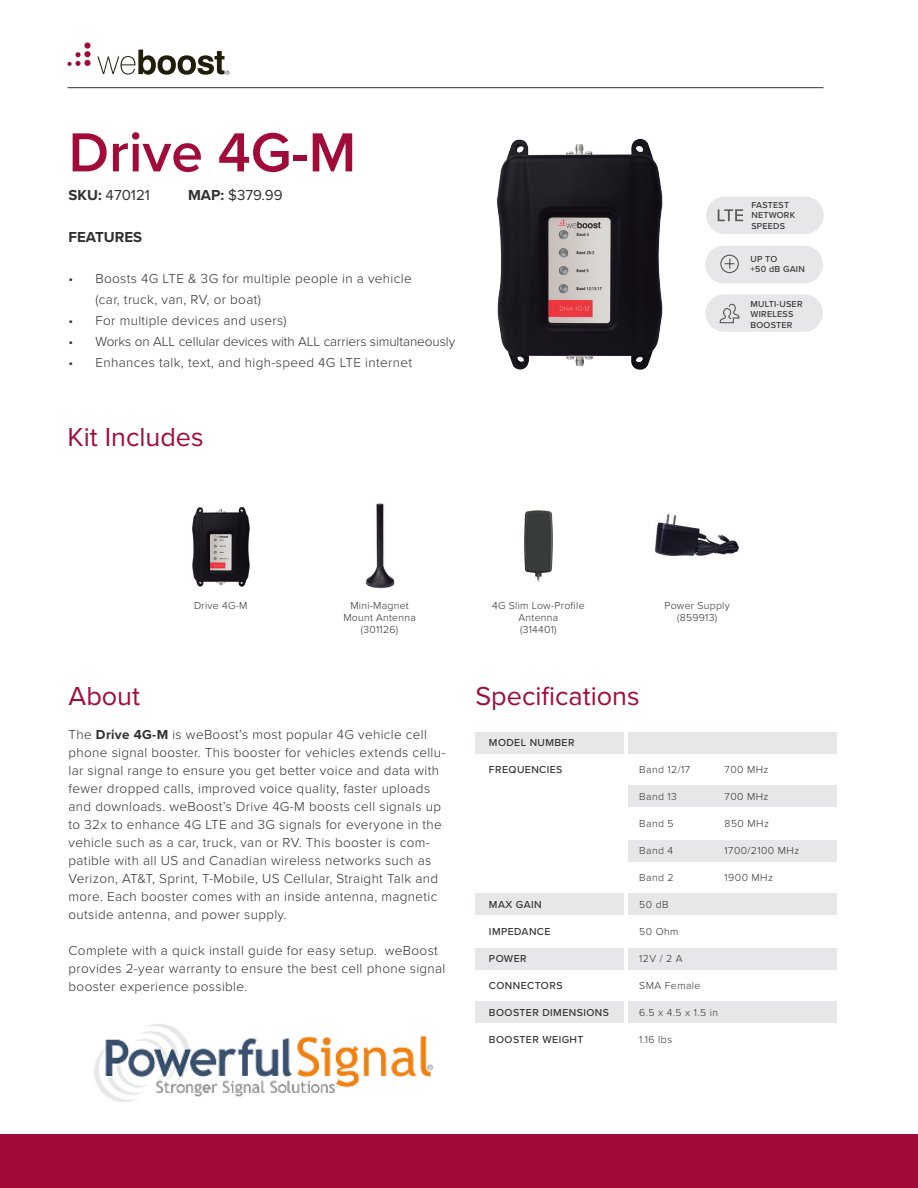
<style>
.page{position:relative;width:918px;height:1188px;background:#fff}
.page>*{position:absolute;margin:0;border:0;box-sizing:border-box;transform-origin:0 0}
.t1{font:600 57px "Proxima Nova";color:#a20a3a}
.t2{font:27px "Proxima Nova";color:#a20a3a}
.t3{font:15px "Proxima Nova";color:#312f30}
.t4{font:700 15px "Proxima Nova";color:#312f30}
.t5{font:300 13.5px/18px "Proxima Nova";letter-spacing:.025em;color:#312f30}
.t6{font:300 13.5px "Proxima Nova";letter-spacing:-.005em;color:#312f30}
.t7{font:300 10.5px/12px "Proxima Nova";letter-spacing:.025em;color:#312f30;text-align:center}
.t8{font:500 10.5px "Proxima Nova";letter-spacing:.04em;color:#312f30}
.t9{font:500 9px "Proxima Nova";letter-spacing:.025em;color:#312f30}
.s1{font-weight:700}
</style>
<div class="page">
<hr style="left:68px;top:87px;width:756px;height:1px;background:#312f30">
<div style="left:0;top:1134px;width:918px;height:54px;background:#a20a3a"></div>
<svg style="left:97px;top:50px;width:133px;height:25px"></svg>
<svg style="left:68px;top:52px;width:13px;height:14px"></svg>
<div style="left:84px;top:51px;width:7px;height:6px;background:#a20a3a;border-radius:50%"></div>
<svg style="left:84px;top:42px;width:7px;height:7px"></svg>
<div style="left:84px;top:60px;width:7px;height:6px;background:#a20a3a;border-radius:50%"></div>
<div style="left:475px;top:732px;width:149px;height:22px;background:#e6e7e9"></div>
<div style="left:475px;top:893px;width:149px;height:22px;background:#e6e7e9"></div>
<div style="left:475px;top:948px;width:149px;height:22px;background:#e6e7e9"></div>
<div style="left:475px;top:1001px;width:149px;height:22px;background:#e6e7e9"></div>
<div style="left:628px;top:732px;width:209px;height:22px;background:#e6e7e9"></div>
<div style="left:628px;top:893px;width:209px;height:22px;background:#e6e7e9"></div>
<div style="left:628px;top:948px;width:209px;height:22px;background:#e6e7e9"></div>
<div style="left:628px;top:1001px;width:209px;height:22px;background:#e6e7e9"></div>
<div style="left:628px;top:785px;width:209px;height:22px;background:#e6e7e9"></div>
<div style="left:628px;top:840px;width:209px;height:22px;background:#e6e7e9"></div>
<img style="left:497px;top:138px;width:166px;height:232px">
<img style="left:192px;top:507px;width:58px;height:80px">
<img style="left:365px;top:503px;width:30px;height:86px">
<img style="left:656px;top:515px;width:83px;height:40px">
<div style="left:706px;top:197px;width:118px;height:37px;background:#e6e7e9;border-radius:19px"></div>
<svg style="left:718px;top:209px;width:25px;height:12px"></svg>
<div style="left:705px;top:294px;width:118px;height:38px;background:#e6e7e9;border-radius:19px"></div>
<svg style="left:719px;top:303px;width:21px;height:21px"></svg>
<div style="left:705px;top:246px;width:118px;height:37px;background:#e6e7e9;border-radius:19px"></div>
<svg style="left:720px;top:254px;width:19px;height:20px"></svg>
<img style="left:524px;top:510px;width:28px;height:72px">
<img style="left:94px;top:1024px;width:339px;height:78px">
<p class="t1" style="left:69px;top:118px;width:289px">Drive 4G-M</p>
<p class="t3" style="left:69px;top:186px;width:83px"><span class="s1">SKU:</span> 470121</p>
<p class="t3" style="left:188px;top:186px;width:96px"><span class="s1">MAP:</span> $379.99</p>
<p class="t4" style="left:69px;top:228px;width:75px">FEATURES</p>
<p class="t5" style="left:96px;top:268px;width:318px;line-height:21px;text-indent:-27px">• Boosts 4G LTE &amp; 3G for multiple people in a vehicle (car, truck, van, RV, or boat)</p>
<p class="t5" style="left:69px;top:312px;width:220px">• For multiple devices and users)</p>
<p class="t6" style="left:69px;top:334px;width:388px">• Works on ALL cellular devices with ALL carriers simultaneously</p>
<p class="t5" style="left:69px;top:354px;width:345px">• Enhances talk, text, and high-speed 4G LTE internet</p>
<p class="t2" style="left:68px;top:421px;width:138px">Kit Includes</p>
<p class="t9" style="left:751px;top:199px;width:39px">FASTEST</p>
<p class="t9" style="left:751px;top:210px;width:45px">NETWORK</p>
<p class="t9" style="left:751px;top:220px;width:35px">SPEEDS</p>
<p class="t9" style="left:751px;top:253px;width:28px">UP TO</p>
<p class="t9" style="left:751px;top:264px;width:56px">+50 dB GAIN</p>
<p class="t9" style="left:751px;top:298px;width:54px">MULTI-USER</p>
<p class="t9" style="left:751px;top:309px;width:44px">WIRELESS</p>
<p class="t9" style="left:751px;top:319px;width:43px">BOOSTER</p>
<p class="t2" style="left:69px;top:680px;width:73px">About</p>
<p class="t7" style="left:194px;top:600px;width:55px">Drive 4G-M</p>
<p class="t7" style="left:350px;top:600px;width:60px">Mini-Magnet</p>
<p class="t7" style="left:343px;top:612px;width:74px">Mount Antenna (301126)</p>
<p class="t5" style="left:69px;top:726px;width:378px">The <span class="s1">Drive 4G-M</span> is weBoost’s most popular 4G vehicle cell phone signal booster. This booster for vehicles extends cellu&shy;lar signal range to ensure you get better voice and data with fewer dropped calls, improved voice quality, faster uploads and downloads. weBoost’s Drive 4G-M boosts cell signals up to 32x to enhance 4G LTE and 3G signals for everyone in the vehicle such as a car, truck, van or RV. This booster is com&shy;patible with all US and Canadian wireless networks such as Verizon, AT&amp;T, Sprint, T-Mobile, US Cellular, Straight Talk and more. Each booster comes with an inside antenna, magnetic outside antenna, and power supply.</p>
<p class="t5" style="left:69px;top:942px;width:378px">Complete with a quick install guide for easy setup. weBoost provides 2-year warranty to ensure the best cell phone signal booster experience possible.</p>
<p class="t7" style="left:492px;top:600px;width:94px">4G Slim Low-Profile<br>Antenna</p>
<p class="t7" style="left:520px;top:624px;width:38px">(314401)</p>
<p class="t2" style="left:475px;top:680px;width:166px">Specifications</p>
<p class="t7" style="left:665px;top:600px;width:67px">Power Supply</p>
<p class="t7" style="left:677px;top:612px;width:41px">(859913)</p>
<p class="t8" style="left:489px;top:737px;width:87px">MODEL NUMBER</p>
<p class="t8" style="left:489px;top:764px;width:75px">FREQUENCIES</p>
<p class="t8" style="left:489px;top:899px;width:54px">MAX GAIN</p>
<p class="t8" style="left:489px;top:926px;width:63px">IMPEDANCE</p>
<p class="t8" style="left:489px;top:953px;width:39px">POWER</p>
<p class="t8" style="left:489px;top:980px;width:75px">CONNECTORS</p>
<p class="t8" style="left:489px;top:1007px;width:121px">BOOSTER DIMENSIONS</p>
<p class="t8" style="left:489px;top:1034px;width:96px">BOOSTER WEIGHT</p>
<p class="t7" style="left:639px;top:764px;width:52px">Band 12/17</p>
<p class="t7" style="left:725px;top:764px;width:45px">700 MHz</p>
<p class="t7" style="left:639px;top:791px;width:39px">Band 13</p>
<p class="t7" style="left:725px;top:791px;width:45px">700 MHz</p>
<p class="t7" style="left:639px;top:818px;width:36px">Band 5</p>
<p class="t7" style="left:725px;top:818px;width:46px">850 MHz</p>
<p class="t7" style="left:639px;top:845px;width:36px">Band 4</p>
<p class="t7" style="left:725px;top:845px;width:76px">1700/2100 MHz</p>
<p class="t7" style="left:639px;top:872px;width:36px">Band 2</p>
<p class="t7" style="left:725px;top:872px;width:50px">1900 MHz</p>
<p class="t7" style="left:639px;top:899px;width:31px">50 dB</p>
<p class="t7" style="left:639px;top:926px;width:41px">50 Ohm</p>
<p class="t7" style="left:639px;top:953px;width:45px">12V / 2 A</p>
<p class="t7" style="left:639px;top:980px;width:63px">SMA Female</p>
<p class="t7" style="left:639px;top:1007px;width:80px">6.5 x 4.5 x 1.5 in</p>
<p class="t7" style="left:639px;top:1034px;width:34px">1.16 lbs</p>
</div>
